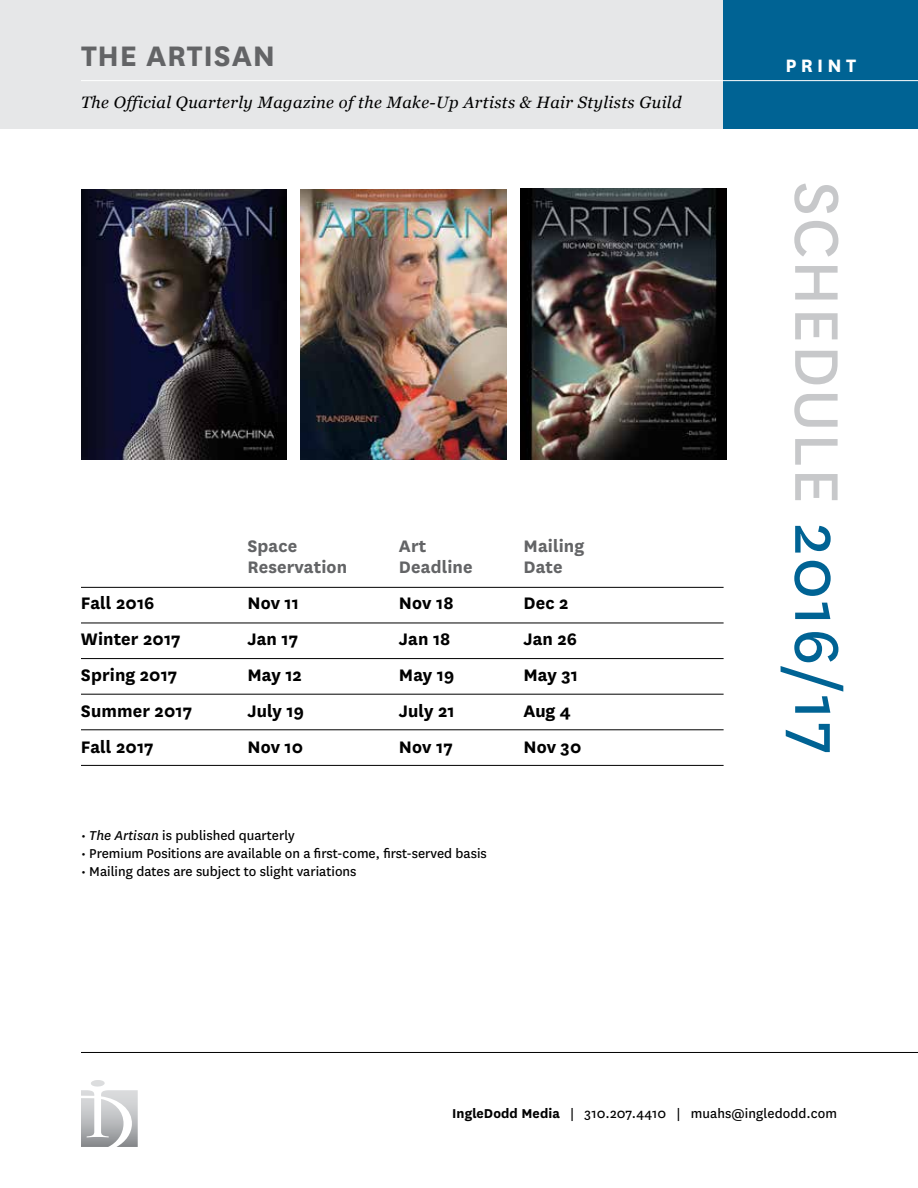
<style>
.page{position:relative;width:918px;height:1188px;background:#fff}
.page>*{position:absolute;margin:0;border:0;box-sizing:border-box;transform-origin:0 0}
.t1{font:72px "National";letter-spacing:.025em;color:#c7c8ca}
.t2{font:700 33px "National";letter-spacing:.025em;color:#636466}
.t3{font:700 21px "National";letter-spacing:.2em;color:#fff}
.t4{font:700 19.5px "National";letter-spacing:.005em;color:#000}
.t5{font:700 19.5px "National";letter-spacing:.005em;color:#636466}
.t6{font:italic 16.5px "Georgia";letter-spacing:.025em;color:#000}
.t7{font:15px "National";color:#000}
.s1{font-style:italic}
.s2{color:#006394}
.s3{font-weight:700}
</style>
<div class="page">
<div style="left:0;top:0;width:918px;height:129px;background:#e6e7e8"></div>
<div style="left:724px;top:0;width:194px;height:129px;background:#006394"></div>
<hr style="left:81px;top:80px;width:837px;height:1px;background:#fff">
<hr style="left:81px;top:1052px;width:837px;height:1px;background:#000">
<svg style="left:81px;top:1080px;width:57px;height:67px"></svg>
<img style="left:81px;top:189px;width:206px;height:270px">
<img style="left:301px;top:190px;width:206px;height:270px">
<img style="left:520px;top:189px;width:206px;height:270px">
<hr style="left:81px;top:587px;width:643px;height:1px;background:#000">
<hr style="left:81px;top:623px;width:643px;height:1px;background:#000">
<hr style="left:81px;top:658px;width:643px;height:1px;background:#000">
<hr style="left:81px;top:694px;width:643px;height:1px;background:#000">
<hr style="left:81px;top:730px;width:643px;height:1px;background:#000">
<hr style="left:81px;top:765px;width:643px;height:1px;background:#000">
<h2 class="t2" style="left:81px;top:33px;width:196px">THE ARTISAN</h2>
<p class="t6" style="left:81px;top:90px;width:602px">The Official Quarterly Magazine of the Make-Up Artists &amp; Hair Stylists Guild</p>
<h3 class="t5" style="left:247px;top:532px;width:51px">Space</h3>
<h3 class="t5" style="left:399px;top:532px;width:29px">Art</h3>
<h3 class="t5" style="left:523px;top:532px;width:62px">Mailing</h3>
<h3 class="t5" style="left:247px;top:553px;width:101px">Reservation</h3>
<h3 class="t5" style="left:399px;top:553px;width:75px">Deadline</h3>
<h3 class="t5" style="left:523px;top:553px;width:41px">Date</h3>
<h3 class="t4" style="left:81px;top:589px;width:75px">Fall 2016</h3>
<h3 class="t4" style="left:247px;top:589px;width:53px">Nov 11</h3>
<h3 class="t4" style="left:399px;top:589px;width:56px">Nov 18</h3>
<h3 class="t4" style="left:523px;top:589px;width:46px">Dec 2</h3>
<h3 class="t4" style="left:81px;top:625px;width:101px">Winter 2017</h3>
<h3 class="t4" style="left:247px;top:625px;width:52px">Jan 17</h3>
<h3 class="t4" style="left:399px;top:625px;width:53px">Jan 18</h3>
<h3 class="t4" style="left:523px;top:625px;width:55px">Jan 26</h3>
<h3 class="t4" style="left:81px;top:661px;width:98px">Spring 2017</h3>
<h3 class="t4" style="left:247px;top:661px;width:56px">May 12</h3>
<h3 class="t4" style="left:399px;top:661px;width:57px">May 19</h3>
<h3 class="t4" style="left:523px;top:661px;width:56px">May 31</h3>
<h3 class="t4" style="left:81px;top:697px;width:113px">Summer 2017</h3>
<h3 class="t4" style="left:247px;top:697px;width:58px">July 19</h3>
<h3 class="t4" style="left:399px;top:697px;width:57px">July 21</h3>
<h3 class="t4" style="left:523px;top:697px;width:49px">Aug 4</h3>
<h3 class="t4" style="left:81px;top:733px;width:74px">Fall 2017</h3>
<h3 class="t4" style="left:247px;top:733px;width:57px">Nov 10</h3>
<h3 class="t4" style="left:399px;top:733px;width:55px">Nov 17</h3>
<h3 class="t4" style="left:523px;top:733px;width:59px">Nov 30</h3>
<p class="t7" style="left:81px;top:826px;width:215px">• <span class="s1">The Artisan</span> is published quarterly</p>
<p class="t7" style="left:81px;top:844px;width:407px">• Premium Positions are available on a first-come, first-served basis</p>
<p class="t7" style="left:81px;top:862px;width:277px">• Mailing dates are subject to slight variations</p>
<h3 class="t3" style="left:786px;top:51px;width:72px">PRINT</h3>
<h1 class="t1" style="left:865px;top:182px;width:575px;rotate:90deg">SCHEDULE <span class="s2">2016/17</span></h1>
<p class="t7" style="left:452px;top:1104px;width:386px"><span class="s3">IngleDodd Media</span> | 310.207.4410 | muahs@ingledodd.com</p>
</div>
